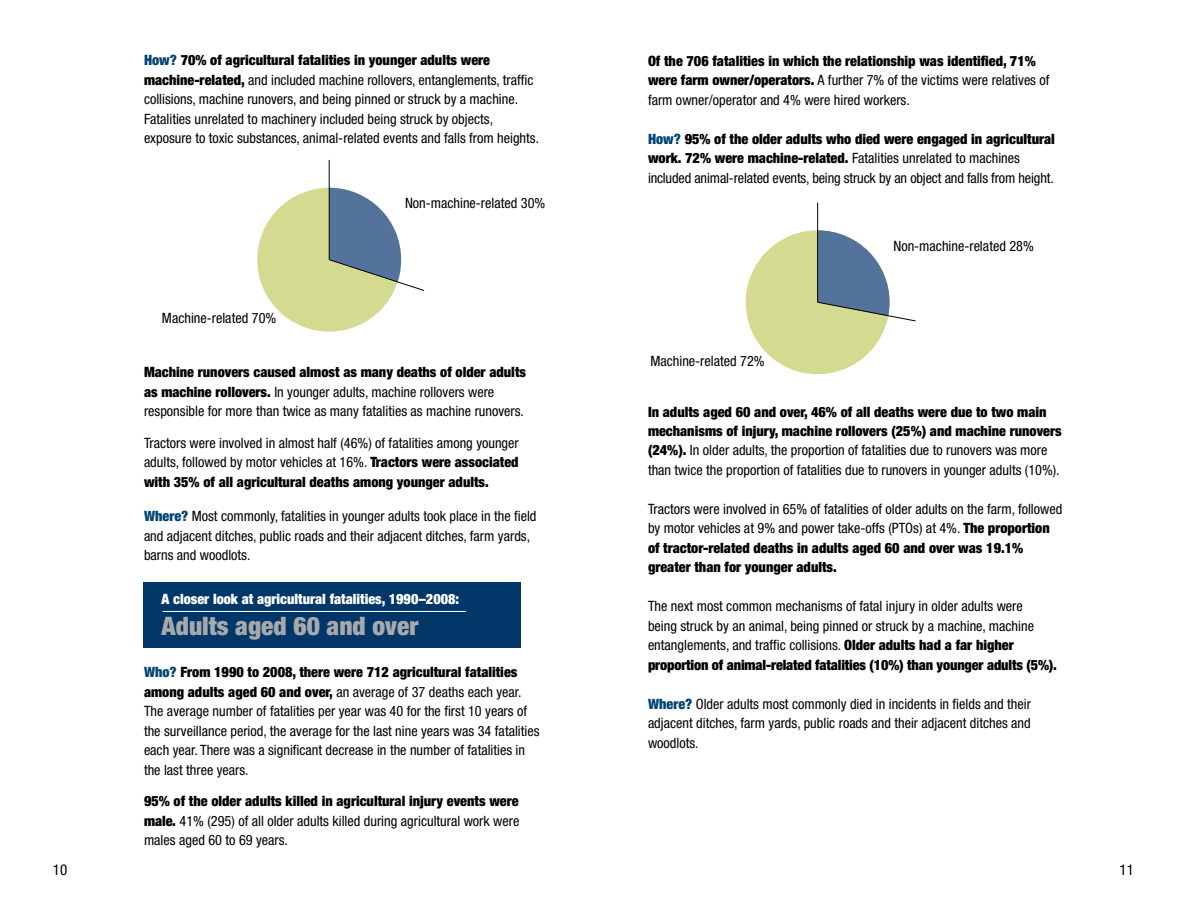
<style>
.page{position:relative;width:1188px;height:918px;background:#fff}
.page>*{position:absolute;margin:0;border:0;box-sizing:border-box;transform-origin:0 0}
.t1{font:900 condensed 25.5px "Helvetica Neue";color:#a7a9ac}
.t2{font:condensed 15px "Helvetica Neue";color:#000}
.t3{font:condensed 14.25px/19.5px "Helvetica Neue";color:#000}
.t4{font:900 condensed 14.25px/19.5px "Helvetica Neue";color:#000}
.t5{font:900 condensed 14.25px "Helvetica Neue";color:#fff}
.s1{font-weight:900;color:#004373}
.s2{font-weight:900}
.s3{font-weight:400}
</style>
<div class="page">
<div style="left:257px;top:188px;width:144px;height:144px;background:#d4db90;border-radius:50%"></div>
<hr style="left:329px;top:160px;width:1px;height:100px;background:#000">
<svg style="left:329px;top:188px;width:96px;height:103px"></svg>
<div style="left:746px;top:230px;width:144px;height:144px;background:#d4db90;border-radius:50%"></div>
<hr style="left:817px;top:202px;width:1px;height:100px;background:#000">
<svg style="left:817px;top:230px;width:99px;height:91px"></svg>
<div style="left:143px;top:583px;width:378px;height:65px;background:#003768"></div>
<hr style="left:163px;top:611px;width:303px;height:1px;background:#fff">
<p class="t3" style="left:144px;top:51px;width:397px"><span class="s1">How?</span> <span class="s2">70% of agricultural fatalities in younger adults were machine-related,</span> and included machine rollovers, entanglements, traffic collisions, machine runovers, and being pinned or struck by a machine.<br>Fatalities unrelated to machinery included being struck by objects, exposure to toxic substances, animal-related events and falls from heights.</p>
<p class="t3" style="left:162px;top:308px;width:116px">Machine-related 70%</p>
<p class="t3" style="left:405px;top:193px;width:142px">Non-machine-related 30%</p>
<p class="t3" style="left:144px;top:363px;width:384px"><span class="s2">Machine runovers caused almost as many deaths of older adults as machine rollovers.</span> In younger adults, machine rollovers were responsible for more than twice as many fatalities as machine runovers.</p>
<p class="t3" style="left:144px;top:433px;width:376px;text-align:justify">Tractors were involved in almost half (46%) of fatalities among younger adults, followed by motor vehicles at 16%. <span class="s2">Tractors were associated with 35% of all agricultural deaths among younger adults.</span></p>
<p class="t3" style="left:144px;top:507px;width:394px"><span class="s1">Where?</span> Most commonly, fatalities in younger adults took place in the field and adjacent ditches, public roads and their adjacent ditches, farm yards, barns and woodlots.</p>
<p class="t5" style="left:162px;top:590px;width:299px">A closer look at agricultural fatalities, 1990–2008:</p>
<h1 class="t1" style="left:162px;top:610px;width:258px">Adults aged 60 and over</h1>
<p class="t3" style="left:144px;top:663px;width:397px"><span class="s1">Who?</span> <span class="s2">From 1990 to 2008, there were 712 agricultural fatalities among adults aged 60 and over,</span> an average of 37 deaths each year.<br>The average number of fatalities per year was 40 for the first 10 years of the surveillance period, the average for the last nine years was 34 fatalities each year. There was a significant decrease in the number of fatalities in the last three years.</p>
<p class="t3" style="left:144px;top:791px;width:377px;text-align:justify"><span class="s2">95% of the older adults killed in agricultural injury events were male.</span> 41% (295) of all older adults killed during agricultural work were males aged 60 to 69 years.</p>
<p class="t4" style="left:648px;top:50px;width:403px">Of the 706 fatalities in which the relationship was identified, 71% were farm owner/operators. <span class="s3">A further 7% of the victims were relatives of farm owner/operator and 4% were hired workers.</span></p>
<p class="t3" style="left:648px;top:129px;width:408px"><span class="s1">How?</span> <span class="s2">95% of the older adults who died were engaged in agricultural work. 72% were machine-related.</span> Fatalities unrelated to machines included animal-related events, being struck by an object and falls from height.</p>
<p class="t3" style="left:650px;top:351px;width:116px">Machine-related 72%</p>
<p class="t3" style="left:893px;top:236px;width:142px">Non-machine-related 28%</p>
<p class="t3" style="left:648px;top:402px;width:415px"><span class="s2">In adults aged 60 and over, 46% of all deaths were due to two main mechanisms of injury, machine rollovers (25%) and machine runovers (24%).</span> In older adults, the proportion of fatalities due to runovers was more than twice the proportion of fatalities due to runovers in younger adults (10%).</p>
<p class="t3" style="left:648px;top:499px;width:416px">Tractors were involved in 65% of fatalities of older adults on the farm, followed by motor vehicles at 9% and power take-offs (PTOs) at 4%. <span class="s2">The proportion of tractor-related deaths in adults aged 60 and over was 19.1% greater than for younger adults.</span></p>
<p class="t3" style="left:648px;top:597px;width:411px">The next most common mechanisms of fatal injury in older adults were<br>being struck by an animal, being pinned or struck by a machine, machine entanglements, and traffic collisions. <span class="s2">Older adults had a far higher proportion of animal-related fatalities (10%) than younger adults (5%).</span></p>
<p class="t3" style="left:648px;top:694px;width:384px;text-align:justify"><span class="s1">Where?</span> Older adults most commonly died in incidents in fields and their adjacent ditches, farm yards, public roads and their adjacent ditches and woodlots.</p>
<p class="t2" style="left:53px;top:861px;width:16px">10</p>
<p class="t2" style="left:1120px;top:861px;width:16px">11</p>
</div>
